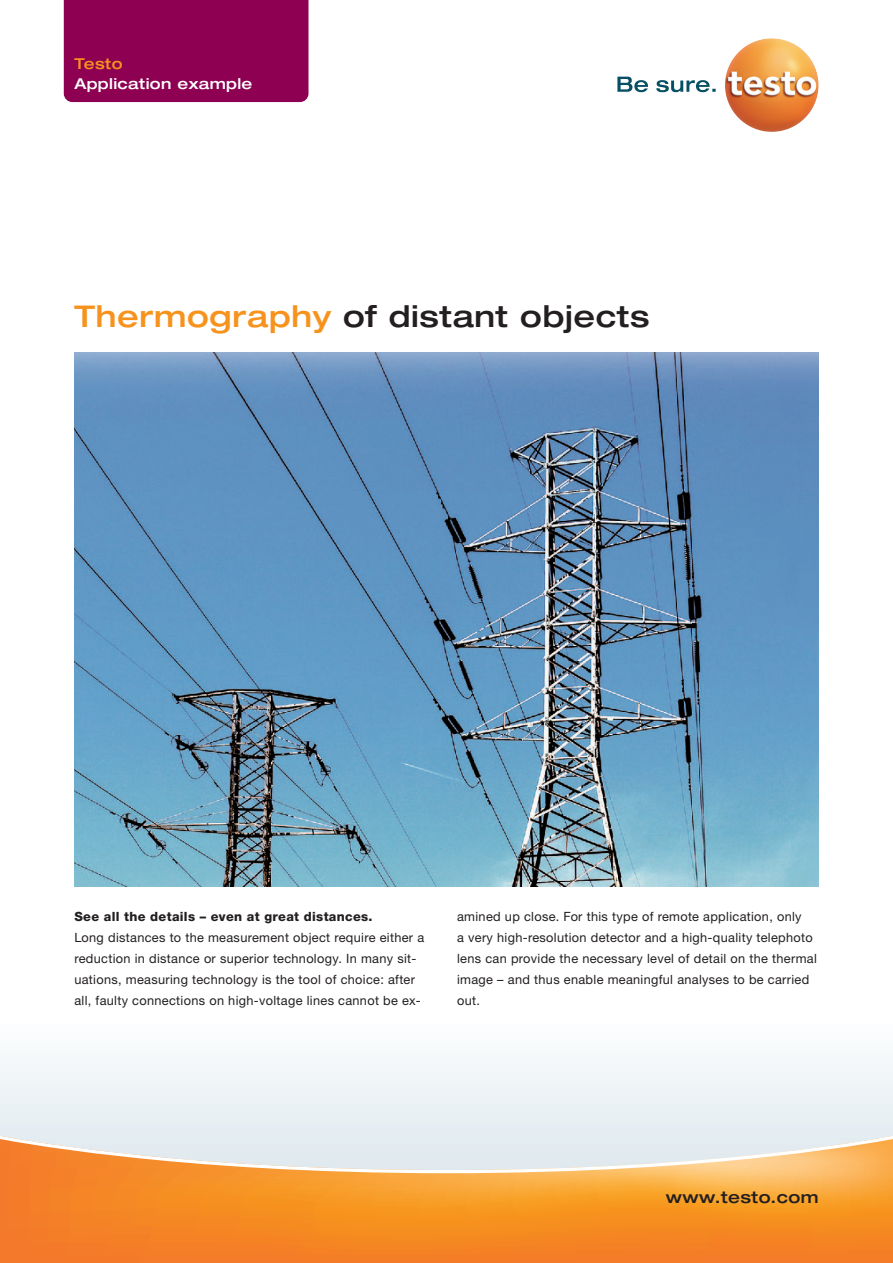
<style>
.page{position:relative;width:893px;height:1263px;background:#fff}
.page>*{position:absolute;margin:0;border:0;box-sizing:border-box;transform-origin:0 0}
.t1{font:500 expanded 30px "Helvetica Neue LTW1 G";letter-spacing:.025em;color:#231f20}
.t2{font:500 expanded 16.5px "Helvetica Neue LTW1 G";letter-spacing:.025em;color:#231f20}
.t3{font:500 expanded 15px "Helvetica Neue LTW1 G";letter-spacing:.025em;color:#fff}
.t4{font:500 expanded 15px "Helvetica Neue LTW1 G";letter-spacing:.025em;color:#f7931d}
.t5{font:12.75px/21px "Helvetica Neue LTW1 G";letter-spacing:.025em;color:#231f20}
.t6{font:800 12.75px "Helvetica Neue LTW1 G";letter-spacing:.025em;color:#231f20}
.s1{color:#f7931d}
</style>
<div class="page">
<div style="left:0;top:1019px;width:893px;height:228px;background:#f1f6f8"></div>
<svg style="left:0;top:1131px;width:893px;height:132px"></svg>
<img style="left:74px;top:353px;width:745px;height:534px">
<div style="left:64px;top:0;width:244px;height:102px;background:#8d0052"></div>
<svg style="left:617px;top:77px;width:99px;height:15px"></svg>
<img style="left:725px;top:38px;width:94px;height:94px;border-radius:47px">
<p class="t4" style="left:74px;top:54px;width:50px">Testo</p>
<p class="t3" style="left:74px;top:74px;width:180px">Application example</p>
<h1 class="t1" style="left:74px;top:298px;width:577px"><span class="s1">Thermography</span> of distant objects</h1>
<p class="t6" style="left:74px;top:909px;width:300px">See all the details – even at great distances.</p>
<p class="t5" style="left:74px;top:927px;width:351px">Long distances to the measurement object require either a reduction in distance or superior technology. In many sit&shy;uations, measuring technology is the tool of choice: after all, faulty connections on high-voltage lines cannot be ex-</p>
<p class="t5" style="left:457px;top:906px;width:361px">amined up close. For this type of remote application, only<br>a very high-resolution detector and a high-quality telephoto lens can provide the necessary level of detail on the thermal image – and thus enable meaningful analyses to be carried out.</p>
<p class="t2" style="left:666px;top:1187px;width:154px">www.testo.com</p>
</div>
